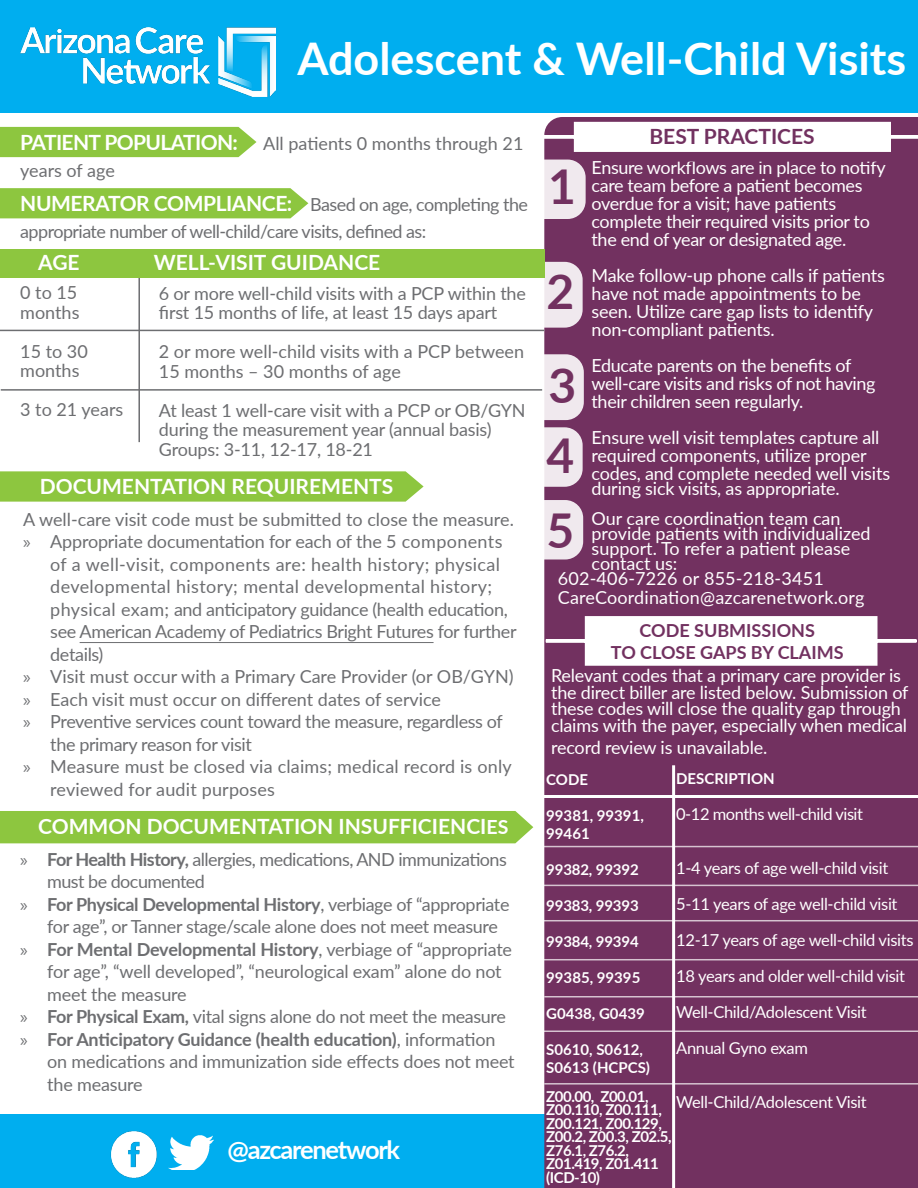
<style>
.page{position:relative;width:918px;height:1188px;background:#fff}
.page>*{position:absolute;margin:0;border:0;box-sizing:border-box;transform-origin:0 0}
.t1{font:700 48px "Lato";color:#723160}
.t2{font:700 45px "Lato";color:#fff}
.t3{font:700 25.5px "Lato";letter-spacing:-.05em;color:#fff}
.t4{font:700 21px "Lato";color:#fff}
.t5{font:700 21px "Lato";color:#723160}
.t6{font:18px/22.5px "Lato";letter-spacing:-.01em;color:#6d6e71}
.t7{font:18px/18px "Lato";letter-spacing:-.01em;color:#fff}
.t8{font:18px/22.5px "Lato";letter-spacing:-.03em;color:#6d6e71}
.t9{font:18px/22.5px "Lato";letter-spacing:.01em;color:#6d6e71}
.t10{font:18px "Lato";letter-spacing:.01em;color:#fff}
.t11{font:700 18px "Lato";color:#723160}
.t12{font:16.5px "Lato";letter-spacing:-.02em;color:#fff}
.t13{font:700 15px/18px "Lato";letter-spacing:-.01em;color:#fff}
.t14{font:700 15px/13.5px "Lato";letter-spacing:-.03em;color:#fff}
.s1{font-weight:700;font-size:21px;color:#fff}
.s2{font-family:"Myriad Pro"}
.s3{font-size:19.5px}
.s4{font-weight:700}
</style>
<div class="page">
<div style="left:0;top:1115px;width:650px;height:73px;background:#00aeef"></div>
<hr style="left:138px;top:268px;width:2px;height:174px;background:#6d6e71">
<div style="left:0;top:188px;width:308px;height:30px;background:#8dc63f"></div>
<div style="left:0;top:811px;width:533px;height:32px;background:#8dc63f"></div>
<svg style="left:0;top:471px;width:424px;height:31px;background:#92c847"></svg>
<div style="left:0;top:0;width:918px;height:112px;background:#00aeef"></div>
<hr style="left:80px;top:642px;width:354px;height:1px;background:#6d6e71">
<img style="left:20px;top:28px;width:256px;height:69px">
<img style="left:110px;top:1131px;width:47px;height:47px">
<img style="left:168px;top:1135px;width:46px;height:35px">
<div style="left:0;top:127px;width:256px;height:30px;background:#8dc63f"></div>
<div style="left:544px;top:162px;width:374px;height:1026px;background:#723160"></div>
<div style="left:522px;top:160px;width:64px;height:59px;background:linear-gradient(to right,#fff,#ebe1e8);border-radius:18px"></div>
<div style="left:522px;top:262px;width:61px;height:66px;background:linear-gradient(to right,#fffffe,#e9dfe6);border-radius:18px"></div>
<div style="left:518px;top:354px;width:66px;height:66px;background:linear-gradient(to right,#fff,#eae0e7);border-radius:18px"></div>
<div style="left:519px;top:427px;width:64px;height:60px;background:linear-gradient(to right,#fff,#e8dee5);border-radius:18px"></div>
<div style="left:519px;top:500px;width:64px;height:59px;background:linear-gradient(to right,#fff,#ebe2e9);border-radius:18px"></div>
<svg style="left:533px;top:117px;width:385px;height:45px"></svg>
<svg style="left:544px;top:615px;width:374px;height:52px"></svg>
<hr style="left:543px;top:795px;width:375px;height:3px;background:#fff">
<hr style="left:672px;top:765px;width:3px;height:423px;background:#fff">
<hr style="left:543px;top:846px;width:375px;height:1px;background:#fff">
<hr style="left:543px;top:885px;width:375px;height:1px;background:#fff">
<hr style="left:543px;top:920px;width:375px;height:1px;background:#fff">
<hr style="left:543px;top:959px;width:375px;height:1px;background:#fff">
<hr style="left:544px;top:996px;width:374px;height:2px;background:#fff">
<hr style="left:542px;top:1030px;width:376px;height:2px;background:#fff">
<hr style="left:1px;top:389px;width:541px;height:2px;background:#6d6e71">
<hr style="left:0;top:330px;width:544px;height:1px;background:#6d6e71">
<hr style="left:544px;top:1083px;width:374px;height:2px;background:#fff">
<div style="left:0;top:249px;width:544px;height:28px;background:#8dc63f"></div>
<p class="t2" style="left:297px;top:26px;width:611px">Adolescent &amp; Well-Child Visits</p>
<p class="t6" style="left:20px;top:129px;width:505px;line-height:27px"><span class="s1">PATIENT POPULATION:</span> All patients 0 months through 21 years of age</p>
<p class="t8" style="left:20px;top:190px;width:509px;line-height:27px"><span class="s1">NUMERATOR COMPLIANCE:</span> Based on age, completing the appropriate number of well-child/care visits, defined as:</p>
<p class="t4" style="left:38px;top:247px;width:43px">AGE</p>
<p class="t4" style="left:154px;top:247px;width:228px">WELL-VISIT GUIDANCE</p>
<p class="t6" style="left:20px;top:282px;width:61px;line-height:19.5px">0 to 15 months</p>
<p class="t6" style="left:20px;top:341px;width:69px;line-height:19.5px">15 to 30 months</p>
<p class="t6" style="left:20px;top:398px;width:105px">3 to 21 years</p>
<p class="t6" style="left:159px;top:283px;width:369px;line-height:19.5px">6 or more well-child visits with a PCP within the first 15 months of life, at least 15 days apart</p>
<p class="t6" style="left:159px;top:341px;width:367px;line-height:19.5px">2 or more well-child visits with a PCP between<br>15 months – 30 months of age</p>
<p class="t6" style="left:159px;top:400px;width:368px;line-height:19.5px">At least 1 well-care visit with a PCP or OB/GYN during the measurement year (annual basis)</p>
<p class="t6" style="left:159px;top:437px;width:216px">Groups: 3-11, 12-17, 18-21</p>
<p class="t4" style="left:40px;top:471px;width:355px">DOCUMENTATION REQUIREMENTS</p>
<p class="t6" style="left:23px;top:507px;width:492px">A well-care visit code must be submitted to close the measure.</p>
<p class="t6" style="left:50px;top:530px;width:468px;text-indent:-27px"><span class="s2">»</span> Appropriate documentation for each of the 5 components of a well-visit, components are: health history; physical developmental history; mental developmental history; physical exam; and anticipatory guidance (health education, see American Academy of Pediatrics Bright Futures for further details)</p>
<p class="t6" style="left:23px;top:665px;width:492px"><span class="s2">»</span> Visit must occur with a Primary Care Provider (or OB/GYN)</p>
<p class="t6" style="left:23px;top:687px;width:419px"><span class="s2">»</span> Each visit must occur on different dates of service</p>
<p class="t6" style="left:50px;top:710px;width:454px;text-indent:-27px"><span class="s2">»</span> Preventive services count toward the measure, regardless of the primary reason for visit</p>
<p class="t9" style="left:50px;top:755px;width:463px;text-indent:-27px"><span class="s2">»</span> Measure must be closed via claims; medical record is only reviewed for audit purposes</p>
<p class="t4" style="left:38px;top:811px;width:472px">COMMON DOCUMENTATION INSUFFICIENCI<span class="s3">ES</span></p>
<p class="t8" style="left:47px;top:847px;width:461px;text-indent:-27px"><span class="s2">»</span> <span class="s4">For Health History,</span> allergies, medications, AND immunizations must be documented</p>
<p class="t6" style="left:47px;top:892px;width:464px;text-indent:-27px"><span class="s2">»</span> <span class="s4">For Physical Developmental History</span>, verbiage of “appropriate for age”, or Tanner stage/scale alone does not meet measure</p>
<p class="t6" style="left:47px;top:937px;width:466px;text-indent:-27px"><span class="s2">»</span> <span class="s4">For Mental Developmental History</span>, verbiage of “appropriate for age”, “well developed”, “neurological exam” alone do not meet the measure</p>
<p class="t6" style="left:20px;top:1005px;width:487px"><span class="s2">»</span> <span class="s4">For Physical Exam,</span> vital signs alone do not meet the measure</p>
<p class="t6" style="left:47px;top:1027px;width:469px;text-indent:-27px"><span class="s2">»</span> <span class="s4">For Anticipatory Guidance (health education)</span>, information on medications and immunization side effects does not meet the measure</p>
<p class="t3" style="left:228px;top:1131px;width:174px">@azcarenetwork</p>
<p class="t5" style="left:649px;top:121px;width:167px">BEST PRACTICES</p>
<p class="t7" style="left:592px;top:158px;width:296px">Ensure workflows are in place to notify care team before a patient becomes overdue for a visit; have patients</p>
<p class="t7" style="left:592px;top:212px;width:280px">complete their required visits prior to the end of year or designated age.</p>
<p class="t7" style="left:592px;top:266px;width:295px">Make follow-up phone calls if patients have not made appointments to be seen. Utilize care gap lists to identify non-compliant patients.</p>
<p class="t7" style="left:592px;top:356px;width:286px">Educate parents on the benefits of well-care visits and risks of not having their children seen regularly.</p>
<p class="t7" style="left:592px;top:428px;width:300px">Ensure well visit templates capture all required components, utilize proper codes, and complete needed well visits</p>
<p class="t7" style="left:592px;top:479px;width:250px">during sick visits, as appropriate.</p>
<p class="t7" style="left:592px;top:511px;width:281px;line-height:15px">Our care coordination team can provide patients with individualized support. To refer a patient please contact us:</p>
<p class="t10" style="left:558px;top:566px;width:267px">602-406-7226 or 855-218-3451</p>
<p class="t10" style="left:558px;top:585px;width:308px">CareCoordination@azcarenetwork.org</p>
<p class="t1" style="left:548px;top:152px;width:29px">1</p>
<p class="t1" style="left:547px;top:256px;width:29px">2</p>
<p class="t1" style="left:548px;top:350px;width:29px">3</p>
<p class="t1" style="left:547px;top:420px;width:29px">4</p>
<p class="t1" style="left:547px;top:495px;width:29px">5</p>
<p class="t11" style="left:640px;top:617px;width:177px">CODE SUBMISSIONS</p>
<p class="t11" style="left:611px;top:639px;width:234px">TO CLOSE GAPS BY CLAIMS</p>
<p class="t7" style="left:551px;top:667px;width:359px;line-height:16.5px">Relevant codes that a primary care provider is the direct biller are listed below. Submission of these codes will close the quality gap through claims with the payer, especially when medical</p>
<p class="t7" style="left:551px;top:738px;width:218px">record review is unavailable.</p>
<p class="t13" style="left:676px;top:769px;width:100px">DESCRIPTION</p>
<p class="t12" style="left:676px;top:802px;width:188px">0-12 months well-child visit</p>
<p class="t13" style="left:546px;top:770px;width:43px">CODE</p>
<p class="t13" style="left:546px;top:806px;width:99px">99381, 99391,<br>99461</p>
<p class="t13" style="left:546px;top:860px;width:94px">99382, 99392</p>
<p class="t13" style="left:546px;top:896px;width:94px">99383, 99393</p>
<p class="t13" style="left:546px;top:932px;width:94px">99384, 99394</p>
<p class="t13" style="left:546px;top:968px;width:96px">99385, 99395</p>
<p class="t13" style="left:546px;top:1004px;width:100px">G0438, G0439</p>
<p class="t13" style="left:546px;top:1040px;width:105px">S0610, S0612,<br>S0613 (HCPCS)</p>
<p class="t14" style="left:546px;top:1089px;width:127px">Z00.00, Z00.01,<br>Z00.110, Z00.111,<br>Z00.121, Z00.129,<br>Z00.2, Z00.3, Z02.5,<br>Z76.1, Z76.2,<br>Z01.419, Z01.411 (ICD-10)</p>
<p class="t12" style="left:676px;top:856px;width:214px">1-4 years of age well-child visit</p>
<p class="t12" style="left:676px;top:892px;width:223px">5-11 years of age well-child visit</p>
<p class="t12" style="left:676px;top:928px;width:239px">12-17 years of age well-child visits</p>
<p class="t12" style="left:676px;top:964px;width:230px">18 years and older well-child visit</p>
<p class="t12" style="left:676px;top:1000px;width:192px">Well-Child/Adolescent Visit</p>
<p class="t12" style="left:676px;top:1036px;width:133px">Annual Gyno exam</p>
<p class="t12" style="left:676px;top:1090px;width:192px">Well-Child/Adolescent Visit</p>
</div>
